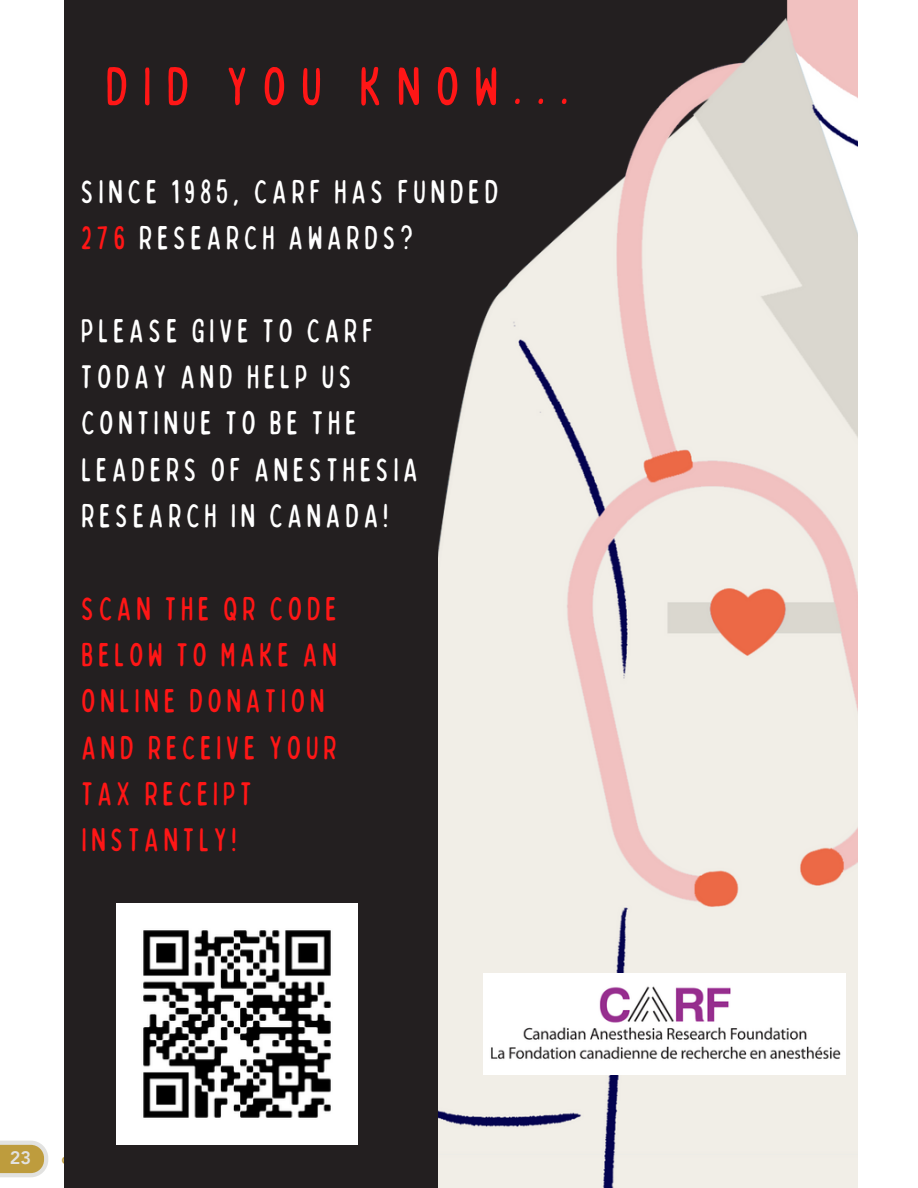
<style>
.page{position:relative;width:918px;height:1188px;background:#fff}
.page>*{position:absolute;margin:0;border:0;box-sizing:border-box;transform-origin:0 0}
.t1{font:condensed 54.3px "Bobby Jones Soft";letter-spacing:.265em;color:#ff1616}
.t2{font:condensed 33.15px/46.3px "Bobby Jones Soft";letter-spacing:.13em;color:#fff}
.t3{font:condensed 33.15px/46.3px "Bobby Jones Soft";letter-spacing:.13em;color:#ff1616}
.t4{font:800 18px "Avenir";color:#e2e2e0}
.s1{color:#ff1616}
</style>
<div class="page">
<svg style="left:0;top:1141px;width:48px;height:36px;background:#cbb473"></svg>
<div style="left:64px;top:0;width:793px;height:1188px;background:#231f20"></div>
<img style="left:439px;top:0;width:418px;height:1188px">
<img style="left:117px;top:903px;width:241px;height:241px">
<img style="left:483px;top:973px;width:363px;height:101px">
<p class="t1" style="left:105px;top:43px;width:465px">DID YOU KNOW...</p>
<p class="t2" style="left:81px;top:167px;width:419px">SINCE 1985, CARF HAS FUNDED<br><span class="s1">276</span> RESEARCH AWARDS?</p>
<p class="t2" style="left:81px;top:306px;width:339px">PLEASE GIVE TO CARF<br>TODAY AND HELP US<br>CONTINUE TO BE THE<br>LEADERS OF ANESTHESIA<br>RESEARCH IN CANADA!</p>
<p class="t3" style="left:81px;top:584px;width:258px">SCAN THE QR CODE<br>BELOW TO MAKE AN<br>ONLINE DONATION<br>AND RECEIVE YOUR<br>TAX RECEIPT<br>INSTANTLY!</p>
<p class="t4" style="left:10px;top:1144px;width:23px">23</p>
</div>
